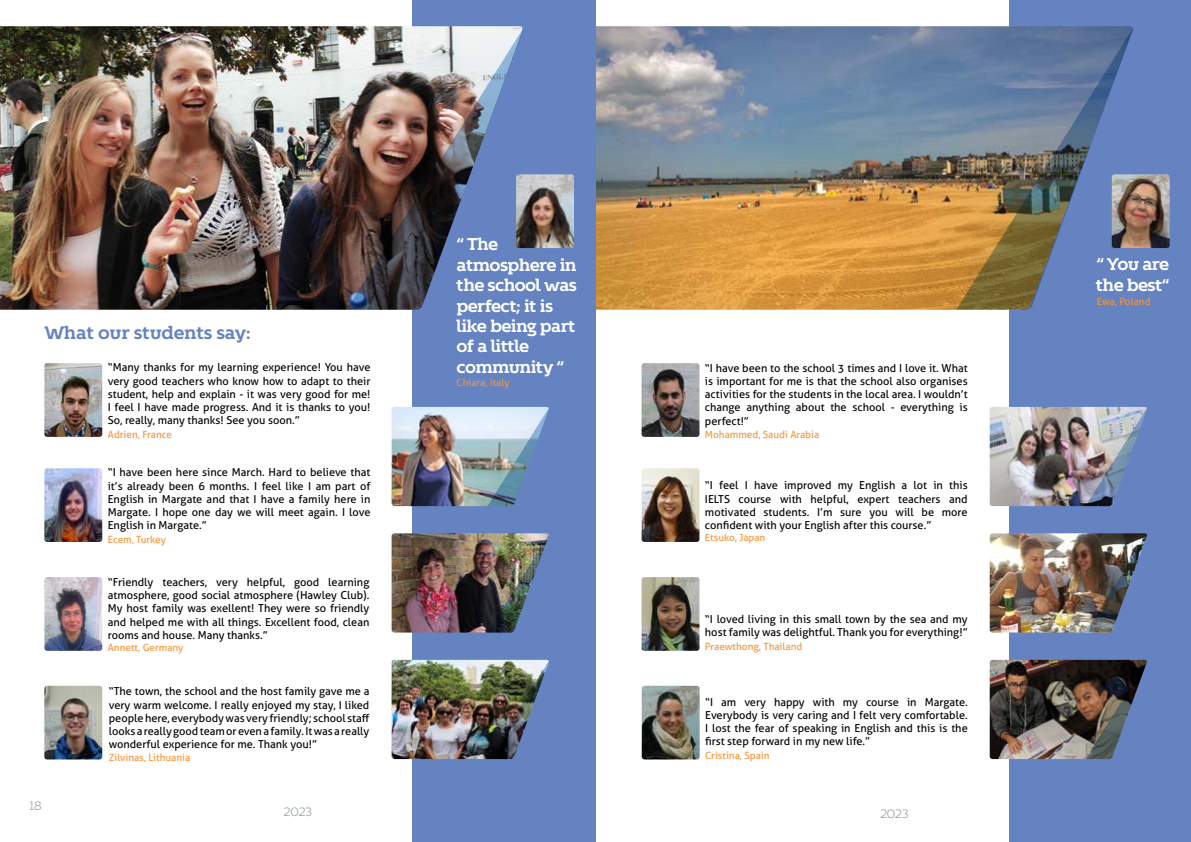
<style>
.page{position:relative;width:1191px;height:842px;background:#fff}
.page>*{position:absolute;margin:0;border:0;box-sizing:border-box;transform-origin:0 0}
.t1{font:700 18px "Kontrapunkt Bob";letter-spacing:-.02em;color:#6582c1}
.t2{font:700 17px/20.4px "Kontrapunkt Bob";letter-spacing:-.04em;color:#fff}
.t3{font:300 12px "Kontrapunkt Bob";letter-spacing:-.04em;color:#7b8d97}
.t4{font:11px/13.2px "Aller";color:#000;text-align:justify}
.t5{font:10px "Aller";color:#f79437}
</style>
<div class="page">
<div style="left:1009px;top:0;width:182px;height:842px;background:#6582c1"></div>
<img style="left:595px;top:26px;width:538px;height:284px">
<div style="left:412px;top:0;width:183px;height:842px;background:#6582c1"></div>
<img style="left:44px;top:468px;width:58px;height:74px">
<img style="left:44px;top:577px;width:58px;height:74px">
<img style="left:44px;top:686px;width:58px;height:73px">
<img style="left:641px;top:363px;width:58px;height:74px">
<img style="left:641px;top:468px;width:58px;height:74px">
<img style="left:641px;top:577px;width:58px;height:74px">
<img style="left:0;top:26px;width:523px;height:284px">
<img style="left:346px;top:28px;width:177px;height:282px">
<img style="left:956px;top:28px;width:177px;height:282px">
<img style="left:391px;top:407px;width:96px;height:99px">
<img style="left:487px;top:407px;width:62px;height:99px">
<img style="left:391px;top:533px;width:96px;height:99px">
<img style="left:487px;top:533px;width:62px;height:99px">
<img style="left:391px;top:660px;width:96px;height:99px">
<img style="left:487px;top:660px;width:62px;height:99px">
<img style="left:44px;top:363px;width:58px;height:74px">
<img style="left:989px;top:407px;width:96px;height:99px">
<img style="left:1085px;top:407px;width:62px;height:99px">
<img style="left:989px;top:533px;width:96px;height:99px">
<img style="left:1085px;top:533px;width:62px;height:99px">
<img style="left:989px;top:660px;width:96px;height:99px">
<img style="left:1085px;top:660px;width:62px;height:99px">
<img style="left:516px;top:174px;width:58px;height:74px">
<img style="left:641px;top:686px;width:58px;height:73px">
<img style="left:1111px;top:174px;width:58px;height:74px">
<h1 class="t1" style="left:44px;top:323px;width:208px">What our students say:</h1>
<p class="t4" style="left:108px;top:361px;width:264px">“Many thanks for my learning experience! You have very good teachers who know how to adapt to their student, help and explain - it was very good for me!<br>I feel I have made progress. And it is thanks to you!<br>So, really, many thanks! See you soon.”</p>
<p class="t5" style="left:108px;top:428px;width:66px">Adrien, France</p>
<p class="t4" style="left:108px;top:466px;width:264px">“I have been here since March. Hard to believe that it’s already been 6 months. I feel like I am part of English in Margate and that I have a family here in Margate. I hope one day we will meet again. I love English in Margate.”</p>
<p class="t5" style="left:108px;top:533px;width:60px">Ecem, Turkey</p>
<p class="t4" style="left:108px;top:575px;width:263px">“Friendly teachers, very helpful, good learning atmosphere, good social atmosphere (Hawley Club).<br>My host family was exellent! They were so friendly and helped me with all things. Excellent food, clean rooms and house. Many thanks.”</p>
<p class="t5" style="left:108px;top:641px;width:77px">Annett, Germany</p>
<p class="t4" style="left:109px;top:685px;width:262px">“The town, the school and the host family gave me a very warm welcome. I really enjoyed my stay, I liked people here, everybody was very friendly; school staff looks a really good team or even a family. It was a really wonderful experience for me. Thank you!”</p>
<p class="t3" style="left:29px;top:799px;width:14px">18</p>
<p class="t5" style="left:109px;top:751px;width:83px">Zilvinas, Lithuania</p>
<p class="t3" style="left:283px;top:805px;width:30px">2023</p>
<h2 class="t2" style="left:456px;top:234px;width:122px">“ The atmosphere in the school was perfect; it is like being part of a little community “</h2>
<p class="t5" style="left:456px;top:376px;width:55px">Chiara, Italy</p>
<p class="t4" style="left:705px;top:361px;width:264px">“I have been to the school 3 times and I love it. What is important for me is that the school also organises activities for the students in the local area. I wouldn’t change anything about the school - everything is perfect!”</p>
<p class="t5" style="left:705px;top:428px;width:116px">Mohammed, Saudi Arabia</p>
<p class="t4" style="left:705px;top:479px;width:264px">“I feel I have improved my English a lot in this IELTS course with helpful, expert teachers and motivated students. I’m sure you will be more confident with your English after this course.”</p>
<p class="t5" style="left:705px;top:532px;width:62px">Etsuko, Japan</p>
<p class="t4" style="left:705px;top:612px;width:264px">“I loved living in this small town by the sea and my host family was delightful. Thank you for everything!”</p>
<p class="t5" style="left:705px;top:640px;width:99px">Praewthong, Thailand</p>
<p class="t4" style="left:705px;top:695px;width:264px">“I am very happy with my course in Margate.<br>Everybody is very caring and I felt very comfortable.<br>I lost the fear of speaking in English and this is the first step forward in my new life.”</p>
<p class="t5" style="left:705px;top:749px;width:66px">Cristina, Spain</p>
<p class="t3" style="left:880px;top:807px;width:30px">2023</p>
<h2 class="t2" style="left:1095px;top:254px;width:75px">“ You are the best“</h2>
<p class="t5" style="left:1096px;top:295px;width:55px">Ewa, Poland</p>
</div>
